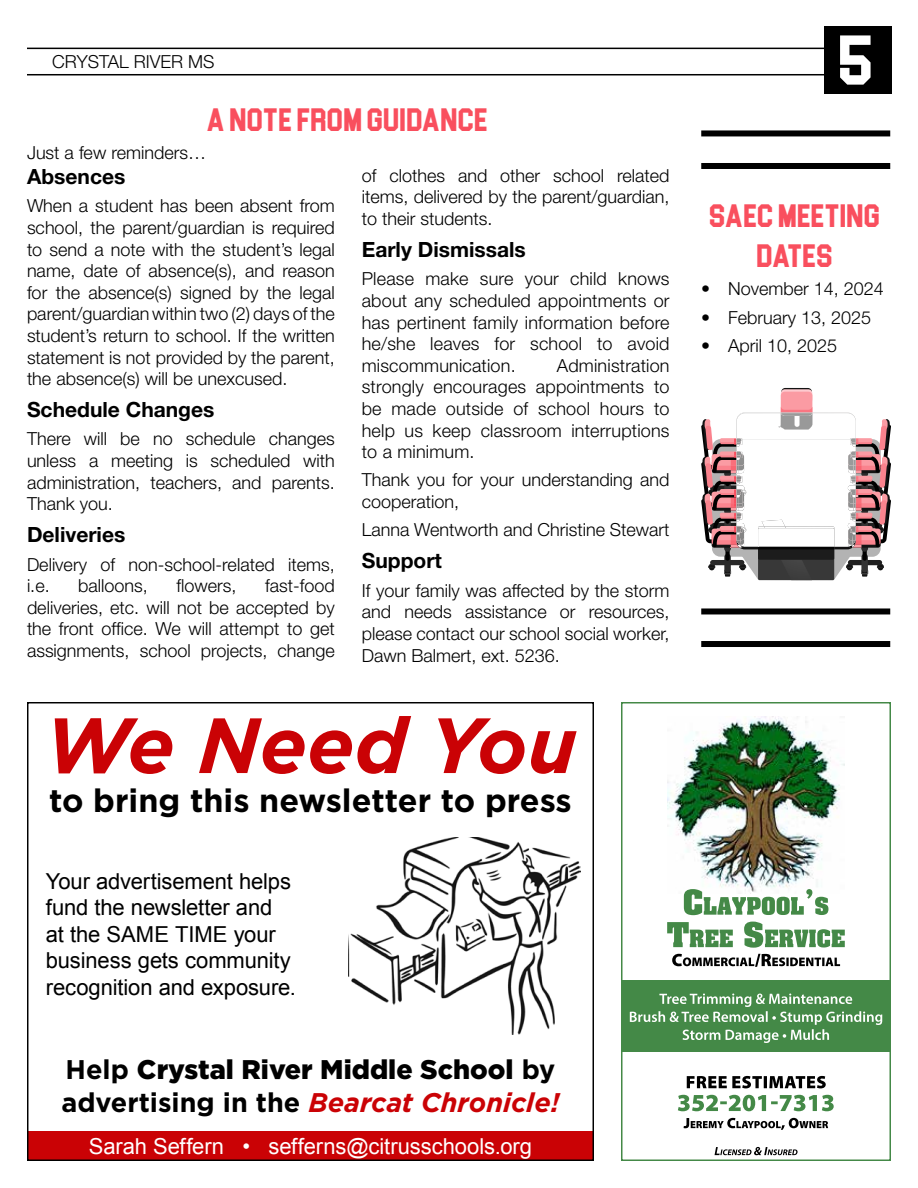
<style>
.page{position:relative;width:918px;height:1188px;background:#fff}
.page>*{position:absolute;margin:0;border:0;box-sizing:border-box;transform-origin:0 0}
.t1{font:italic 700 78.15px "Gotham";color:#ca0205}
.t2{font:72px "Blockletter";color:#fff}
.t3{font:33px/39.6px "Blockletter";color:#f94f5e;text-align:center}
.t4{font:700 32.25px "Gotham";color:#000}
.t5{font:900 27px/32.4px "Gotham";color:#000}
.t6{font:22.05px/26.4px "Arial";letter-spacing:-.005em;color:#000}
.t7{font:22.05px "Arial";letter-spacing:-.005em;color:#fff}
.t8{font:700 21px "Helvetica Neue LT Pro";color:#000}
.t9{font:300 18px/21.6px "Helvetica Neue LT Pro";color:#000;text-align:justify}
.s1{font-weight:700}
.s2{font-weight:700;font-style:italic;color:#ca0205}
</style>
<div class="page">
<hr style="left:27px;top:48px;width:864px;height:1px;background:#000">
<hr style="left:27px;top:74px;width:864px;height:1px;background:#000">
<div style="left:824px;top:26px;width:68px;height:68px;background:#000"></div>
<div style="left:701px;top:130px;width:189px;height:6px;background:#000"></div>
<div style="left:701px;top:163px;width:189px;height:6px;background:#000"></div>
<div style="left:701px;top:608px;width:189px;height:6px;background:#000"></div>
<div style="left:701px;top:641px;width:189px;height:6px;background:#000"></div>
<div style="left:781px;top:388px;width:31px;height:13px;background:#141414;border-radius:4px"></div>
<svg style="left:701px;top:389px;width:190px;height:191px"></svg>
<div style="left:27px;top:1131px;width:567px;height:30px;background:#ca0205"></div>
<img style="left:348px;top:837px;width:232px;height:197px">
<div style="left:621px;top:702px;width:270px;height:459px;border:2px solid #448947"></div>
<div style="left:622px;top:980px;width:268px;height:72px;background:#448947"></div>
<svg style="left:672px;top:954px;width:168px;height:13px"></svg>
<svg style="left:715px;top:1147px;width:83px;height:8px"></svg>
<svg style="left:684px;top:1118px;width:144px;height:12px"></svg>
<svg style="left:687px;top:1076px;width:139px;height:12px"></svg>
<svg style="left:678px;top:1095px;width:156px;height:16px"></svg>
<img style="left:667px;top:716px;width:178px;height:173px">
<svg style="left:667px;top:922px;width:178px;height:26px"></svg>
<svg style="left:684px;top:889px;width:144px;height:26px"></svg>
<svg style="left:630px;top:994px;width:252px;height:49px"></svg>
<p class="t9" style="left:52px;top:51px;width:164px">CRYSTAL RIVER MS</p>
<h3 class="t3" style="left:208px;top:99px;width:283px">A NOTE FROM GUIDANCE</h3>
<p class="t9" style="left:27px;top:141px;width:181px">Just a few reminders…</p>
<p class="t8" style="left:27px;top:164px;width:100px">Absences</p>
<p class="t9" style="left:27px;top:195px;width:309px">When a student has been absent from school, the parent/guardian is required to send a note with the student’s legal name, date of absence(s), and reason for the absence(s) signed by the legal parent/guardian within two (2) days of the student’s return to school. If the written statement is not provided by the parent, the absence(s) will be unexcused.</p>
<p class="t8" style="left:27px;top:397px;width:189px">Schedule Changes</p>
<p class="t9" style="left:27px;top:428px;width:309px">There will be no schedule changes unless a meeting is scheduled with administration, teachers, and parents.<br>Thank you.</p>
<p class="t8" style="left:27px;top:522px;width:100px">Deliveries</p>
<p class="t9" style="left:27px;top:553px;width:309px">Delivery of non-school-related items, i.e.</p>
<p class="t9" style="left:27px;top:575px;width:309px;text-indent:238px">fast-food deliveries, etc. will not be accepted by the front office. We will attempt to get assignments, school projects, change</p>
<p class="t9" style="left:78px;top:575px;width:71px">balloons,</p>
<p class="t9" style="left:177px;top:575px;width:62px">flowers,</p>
<p class="t9" style="left:362px;top:164px;width:309px">of clothes and other school related items, delivered by the parent/guardian, to their students.</p>
<p class="t8" style="left:362px;top:237px;width:165px">Early Dismissals</p>
<p class="t9" style="left:362px;top:268px;width:309px">Please make sure your child knows about any scheduled appointments or has pertinent family information before he/she leaves for school to avoid miscommunication.</p>
<p class="t9" style="left:362px;top:354px;width:309px;text-indent:195px">Administration strongly encourages appointments to be made outside of school hours to help us keep classroom interruptions to a minimum.</p>
<p class="t9" style="left:362px;top:469px;width:309px">Thank you for your understanding and cooperation,</p>
<p class="t9" style="left:362px;top:519px;width:309px">Lanna Wentworth and Christine Stewart</p>
<p class="t8" style="left:362px;top:548px;width:82px">Support</p>
<p class="t9" style="left:362px;top:579px;width:309px">If your family was affected by the storm and needs assistance or resources, please contact our school social worker, Dawn Balmert, ext. 5236.</p>
<h1 class="t1" style="left:45px;top:694px;width:533px">We Need You</h1>
<h3 class="t4" style="left:49px;top:779px;width:524px">to bring this newsletter to press</h3>
<p class="t6" style="left:46px;top:868px;width:252px">Your advertisement helps fund the newsletter and<br>at the SAME TIME your business gets community recognition and exposure.</p>
<h3 class="t5" style="left:61px;top:1053px;width:500px"><span class="s1">Help</span> Crystal River Middle School <span class="s1">by advertising in the</span> <span class="s2">Bearcat Chronicle!</span></h3>
<p class="t7" style="left:89px;top:1132px;width:445px">Sarah Seffern • sefferns@citrusschools.org</p>
<h2 class="t2" style="left:840px;top:8px;width:37px">5</h2>
<h3 class="t3" style="left:710px;top:196px;width:173px">SAEC MEETING<br>DATES</h3>
<p class="t9" style="left:701px;top:278px;width:184px">• November 14, 2024</p>
<p class="t9" style="left:701px;top:306px;width:172px">• February 13, 2025</p>
<p class="t9" style="left:701px;top:334px;width:138px">• April 10, 2025</p>
</div>
